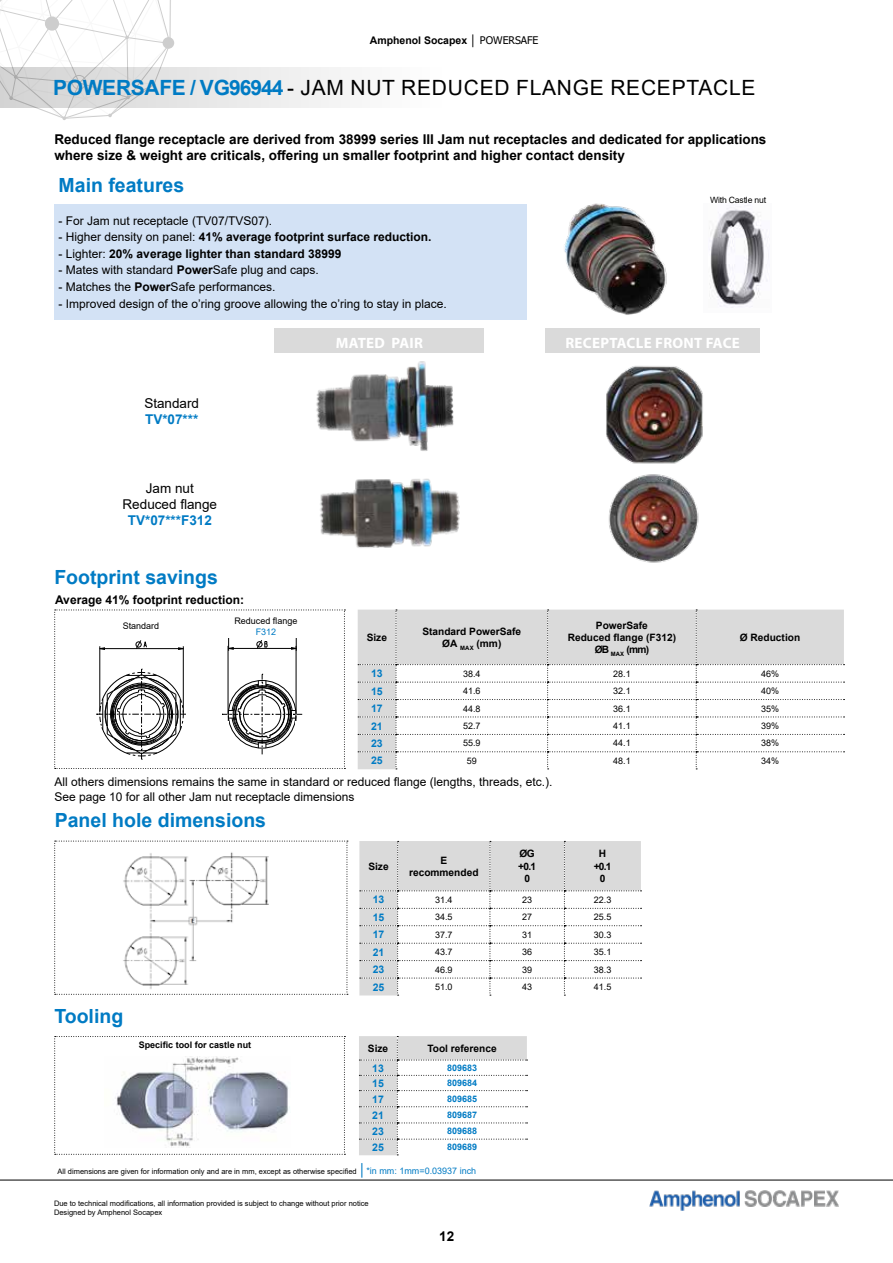
<style>
.page{position:relative;width:893px;height:1263px;background:#fff}
.page>*{position:absolute;margin:0;border:0;box-sizing:border-box;transform-origin:0 0}
.t1{font:21px "Arial";letter-spacing:.035em;color:#000}
.t2{font:700 19.5px "Arial";color:#007bc4}
.t3{font:700 15px "Myriad Pro";letter-spacing:.02em;color:#fff}
.t4{font:700 13.5px/16.2px "Arial";color:#000}
.t5{font:13.5px/16.2px "Arial";color:#000;text-align:center}
.t6{font:700 13.5px "Arial";color:#007bc4}
.t7{font:12px/14.4px "Arial";color:#000}
.t8{font:700 12px "Arial";color:#000}
.t9{font:700 10.5px "Arial";color:#007bc4}
.t10{font:700 10.5px "Arial";color:#000}
.t11{font:700 10.2px/12.1px "Arial";color:#000;text-align:center}
.t12{font:9px "Arial";color:#000}
.t13{font:700 9px "Arial";color:#007bc4}
.t14{font:700 9px "Arial";color:#000}
.t15{font:9px "Arial";color:#007bc4}
.t16{font:8.7px "Arial";letter-spacing:-.02em;color:#000}
.t17{font:7.5px/9px "Arial";color:#000}
.s1{font-style:italic}
.s2{font-family:"Tahoma";font-weight:400}
.s3{font-weight:700;color:#007bc4}
.s4{font-weight:400}
.s5{font-weight:700}
.s6{font-size:12px;color:#007bc4}
.s7{font-size:9px;color:#007bc4}
</style>
<div class="page">
<hr style="left:0;top:1180px;width:893px;height:1px;background:#000">
<img style="left:650px;top:1190px;width:189px;height:21px">
<svg style="left:0;top:0;width:172px;height:120px"></svg>
<div style="left:163px;top:37px;width:11px;height:12px;background:#cdcdcd;border-radius:50%"></div>
<div style="left:0;top:68px;width:839px;height:40px;background:linear-gradient(to right,#dadada,#fff)"></div>
<div style="left:704px;top:204px;width:68px;height:109px;background:#fbfbfc"></div>
<img style="left:710px;top:209px;width:54px;height:96px">
<div style="left:54px;top:204px;width:473px;height:115px;background:#d3e2f5"></div>
<img style="left:564px;top:203px;width:103px;height:112px">
<div style="left:275px;top:328px;width:209px;height:25px;background:#dadada"></div>
<img style="left:320px;top:478px;width:140px;height:70px">
<img style="left:316px;top:361px;width:138px;height:90px">
<div style="left:545px;top:328px;width:215px;height:25px;background:#dadada"></div>
<img style="left:608px;top:484px;width:91px;height:79px">
<img style="left:606px;top:366px;width:97px;height:118px">
<svg style="left:358px;top:610px;width:486px;height:159px"></svg>
<svg style="left:54px;top:610px;width:291px;height:159px"></svg>
<hr style="left:226px;top:721px;width:3px;height:35px;background:#fff">
<hr style="left:295px;top:722px;width:3px;height:35px;background:#fff">
<svg style="left:359px;top:841px;width:282px;height:155px"></svg>
<svg style="left:54px;top:841px;width:294px;height:154px"></svg>
<svg style="left:54px;top:1036px;width:291px;height:119px"></svg>
<img style="left:104px;top:1056px;width:186px;height:92px">
<svg style="left:359px;top:1036px;width:168px;height:119px"></svg>
<p class="t10" style="left:370px;top:33px;width:170px">Amphenol Socapex <span class="s1">│</span> <span class="s2">POWERSAFE</span></p>
<h1 class="t1" style="left:53px;top:74px;width:704px"><span class="s3">POWERSAFE / VG96944</span> - JAM NUT REDUCED FLANGE RECEPTACLE</h1>
<p class="t4" style="left:54px;top:131px;width:714px">Reduced flange receptacle are derived from 38999 series III Jam nut receptacles and dedicated for applications where size &amp; weight are criticals, offering un smaller footprint and higher contact density</p>
<h2 class="t2" style="left:59px;top:172px;width:127px">Main features</h2>
<p class="t7" style="left:59px;top:213px;width:215px">- For Jam nut receptacle (TV07/TVS07).</p>
<p class="t8" style="left:59px;top:229px;width:374px"><span class="s4">- Higher density on panel:</span> 41% average footprint surface reduction.</p>
<p class="t8" style="left:59px;top:245px;width:284px"><span class="s4">- Lighter:</span> 20% average lighter than standard 38999</p>
<p class="t7" style="left:59px;top:263px;width:262px">- Mates with standard <span class="s5">Power</span>Safe plug and caps.</p>
<p class="t7" style="left:59px;top:279px;width:218px">- Matches the <span class="s5">Power</span>Safe performances.</p>
<p class="t7" style="left:59px;top:296px;width:390px">- Improved design of the o’ring groove allowing the o’ring to stay in place.</p>
<p class="t5" style="left:144px;top:395px;width:56px">Standard</p>
<p class="t6" style="left:145px;top:410px;width:55px">TV*07***</p>
<p class="t5" style="left:123px;top:480px;width:96px">Jam nut<br>Reduced flange</p>
<p class="t6" style="left:128px;top:511px;width:86px">TV*07***F312</p>
<p class="t3" style="left:336px;top:333px;width:89px">MATED PAIR</p>
<p class="t16" style="left:710px;top:193px;width:58px">With Castle nut</p>
<p class="t3" style="left:565px;top:333px;width:176px">RECEPTACLE FRONT FACE</p>
<h2 class="t2" style="left:54px;top:564px;width:165px">Footprint savings</h2>
<p class="t8" style="left:55px;top:591px;width:190px">Average 41% footprint reduction:</p>
<p class="t12" style="left:234px;top:615px;width:65px">Reduced flange</p>
<p class="t15" style="left:256px;top:626px;width:22px">F312</p>
<p class="t12" style="left:123px;top:619px;width:38px">Standard</p>
<p class="t11" style="left:367px;top:631px;width:22px">Size</p>
<p class="t11" style="left:422px;top:625px;width:100px">Standard PowerSafe<br>ØA <sub>MAX</sub> (mm)</p>
<p class="t11" style="left:568px;top:619px;width:110px">PowerSafe<br>Reduced flange (F312)<br>ØB <sub>MAX</sub> (mm)</p>
<p class="t11" style="left:740px;top:631px;width:62px">Ø Reduction</p>
<p class="t9" style="left:371px;top:666px;width:13px">13</p>
<p class="t12" style="left:463px;top:667px;width:19px">38.4</p>
<p class="t12" style="left:613px;top:667px;width:19px">28.1</p>
<p class="t12" style="left:761px;top:667px;width:20px">46%</p>
<p class="t9" style="left:371px;top:683px;width:13px">15</p>
<p class="t12" style="left:463px;top:685px;width:19px">41.6</p>
<p class="t12" style="left:613px;top:685px;width:19px">32.1</p>
<p class="t12" style="left:761px;top:685px;width:20px">40%</p>
<p class="t9" style="left:371px;top:701px;width:13px">17</p>
<p class="t12" style="left:463px;top:702px;width:19px">44.8</p>
<p class="t12" style="left:613px;top:702px;width:19px">36.1</p>
<p class="t12" style="left:761px;top:702px;width:20px">35%</p>
<p class="t9" style="left:371px;top:718px;width:13px">21</p>
<p class="t12" style="left:463px;top:720px;width:19px">52.7</p>
<p class="t12" style="left:613px;top:720px;width:19px">41.1</p>
<p class="t12" style="left:761px;top:720px;width:20px">39%</p>
<p class="t9" style="left:371px;top:736px;width:13px">23</p>
<p class="t12" style="left:463px;top:737px;width:19px">55.9</p>
<p class="t12" style="left:613px;top:737px;width:19px">44.1</p>
<p class="t12" style="left:761px;top:737px;width:20px">38%</p>
<p class="t9" style="left:371px;top:753px;width:13px">25</p>
<p class="t12" style="left:467px;top:754px;width:12px">59</p>
<p class="t12" style="left:613px;top:754px;width:19px">48.1</p>
<p class="t12" style="left:761px;top:754px;width:20px">34%</p>
<p class="t7" style="left:54px;top:775px;width:500px">All others dimensions remains the same in standard or reduced flange (lengths, threads, etc.).<br>See page 10 for all other Jam nut receptacle dimensions</p>
<h2 class="t2" style="left:55px;top:807px;width:213px">Panel hole dimensions</h2>
<p class="t11" style="left:368px;top:860px;width:22px">Size</p>
<p class="t11" style="left:409px;top:854px;width:71px">E recommended</p>
<p class="t11" style="left:518px;top:848px;width:19px">ØG +0.1<br>0</p>
<p class="t11" style="left:594px;top:848px;width:19px">H +0.1<br>0</p>
<p class="t9" style="left:373px;top:892px;width:13px">13</p>
<p class="t12" style="left:435px;top:893px;width:19px">31.4</p>
<p class="t12" style="left:522px;top:893px;width:12px">23</p>
<p class="t12" style="left:594px;top:893px;width:19px">22.3</p>
<p class="t9" style="left:373px;top:910px;width:13px">15</p>
<p class="t12" style="left:435px;top:911px;width:19px">34.5</p>
<p class="t12" style="left:522px;top:911px;width:12px">27</p>
<p class="t12" style="left:594px;top:911px;width:19px">25.5</p>
<p class="t9" style="left:373px;top:927px;width:13px">17</p>
<p class="t12" style="left:435px;top:928px;width:19px">37.7</p>
<p class="t12" style="left:522px;top:928px;width:12px">31</p>
<p class="t12" style="left:594px;top:928px;width:19px">30.3</p>
<p class="t9" style="left:373px;top:945px;width:13px">21</p>
<p class="t12" style="left:435px;top:946px;width:19px">43.7</p>
<p class="t12" style="left:522px;top:946px;width:12px">36</p>
<p class="t12" style="left:594px;top:946px;width:19px">35.1</p>
<p class="t9" style="left:373px;top:962px;width:13px">23</p>
<p class="t12" style="left:435px;top:963px;width:19px">46.9</p>
<p class="t12" style="left:522px;top:963px;width:12px">39</p>
<p class="t12" style="left:594px;top:963px;width:19px">38.3</p>
<p class="t9" style="left:373px;top:979px;width:13px">25</p>
<p class="t12" style="left:435px;top:981px;width:19px">51.0</p>
<p class="t12" style="left:522px;top:981px;width:12px">43</p>
<p class="t12" style="left:594px;top:981px;width:19px">41.5</p>
<h2 class="t2" style="left:54px;top:1003px;width:70px">Tooling</h2>
<p class="t11" style="left:368px;top:1042px;width:22px">Size</p>
<p class="t11" style="left:427px;top:1042px;width:71px">Tool reference</p>
<p class="t9" style="left:372px;top:1060px;width:13px">13</p>
<p class="t13" style="left:447px;top:1061px;width:32px">809683</p>
<p class="t9" style="left:372px;top:1076px;width:13px">15</p>
<p class="t13" style="left:447px;top:1077px;width:32px">809684</p>
<p class="t9" style="left:372px;top:1091px;width:13px">17</p>
<p class="t13" style="left:447px;top:1092px;width:32px">809685</p>
<p class="t9" style="left:372px;top:1107px;width:13px">21</p>
<p class="t13" style="left:447px;top:1109px;width:32px">809687</p>
<p class="t9" style="left:372px;top:1124px;width:13px">23</p>
<p class="t13" style="left:447px;top:1125px;width:32px">809688</p>
<p class="t9" style="left:372px;top:1140px;width:13px">25</p>
<p class="t13" style="left:447px;top:1141px;width:32px">809689</p>
<p class="t14" style="left:139px;top:1039px;width:114px">Specific tool for castle nut</p>
<p class="t17" style="left:58px;top:1167px;width:420px">All dimensions are given for information only and are in mm, except as otherwise specified <span class="s6">│</span><span class="s7">*in mm: 1mm=0.03937 inch</span></p>
<p class="t17" style="left:54px;top:1199px;width:316px">Due to technical modifications, all information provided is subject to change without prior notice<br>Designed by Amphenol Socapex</p>
<p class="t4" style="left:439px;top:1228px;width:17px">12</p>
</div>
